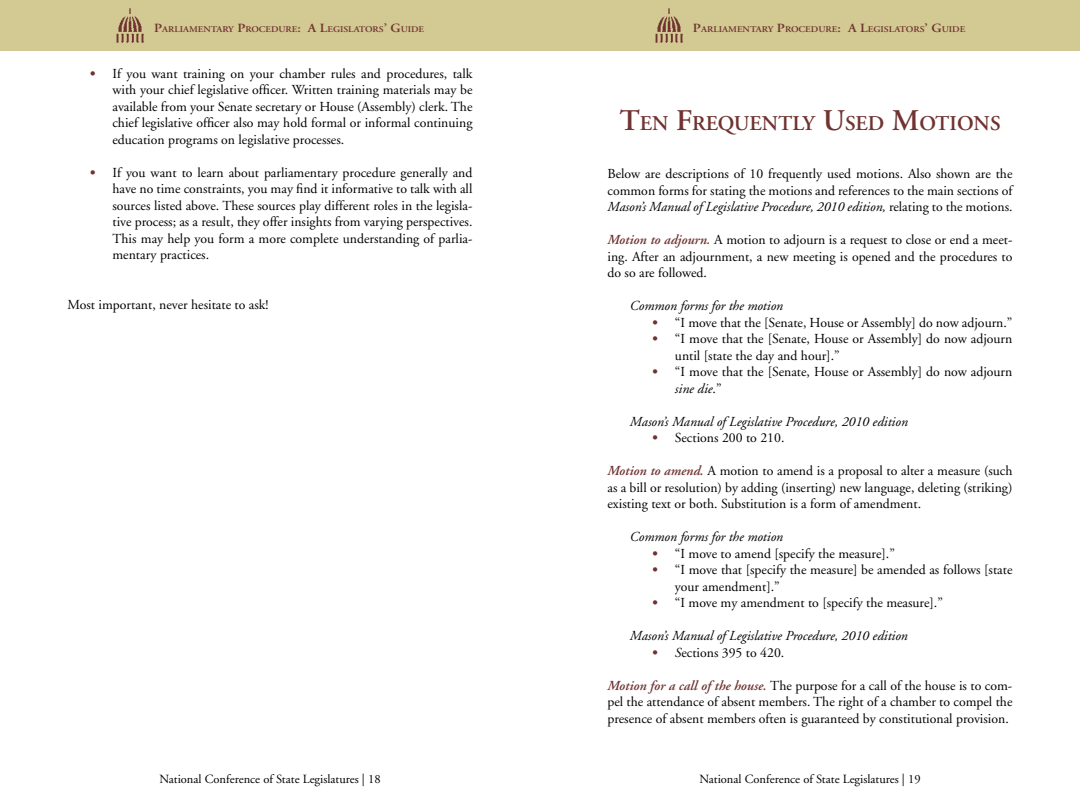
<style>
.page{position:relative;width:1080px;height:810px;background:#fff}
.page>*{position:absolute;margin:0;border:0;box-sizing:border-box;transform-origin:0 0}
.t1{font:600 21px "Adobe Garamond";color:#703331}
.t2{font:13.75px/16.5px "Adobe Garamond";color:#000;text-align:justify}
.t3{font:italic 13.75px "Adobe Garamond";color:#000}
.t4{font:12.5px "Adobe Garamond";color:#000}
.t5{font:600 8.75px "Adobe Garamond";color:#703331;scale:1.09 1}
.t6{font:600 8.75px "Adobe Garamond";color:#703331;scale:1.1 1}
.s1{font-size:12.5px}
.s2{font-weight:700;color:#703331}
.s3{font-size:30px}
.s4{font-style:italic}
.s5{font-weight:600;font-style:italic;color:#703331}
</style>
<div class="page">
<div style="left:540px;top:0;width:540px;height:50px;background:#d3c993"></div>
<div style="left:0;top:0;width:540px;height:50px;background:#d3c993"></div>
<img style="left:655px;top:9px;width:28px;height:33px">
<img style="left:116px;top:9px;width:28px;height:33px">
<p class="t5" style="left:154px;top:25px;width:249px"><span class="s1">P</span>ARLIAMENTARY <span class="s1">P</span>ROCEDURE<span class="s1">: A L</span>EGISLATORS<span class="s1">’ G</span>UIDE</p>
<p class="t6" style="left:693px;top:25px;width:249px"><span class="s1">P</span>ARLIAMENTARY <span class="s1">P</span>ROCEDURE<span class="s1">: A L</span>EGISLATORS<span class="s1">’ G</span>UIDE</p>
<p class="t2" style="left:112px;top:65px;width:362px;text-indent:-22px"><span class="s2">•</span> If you want training on your chamber rules and procedures, talk with your chief legislative officer. Written training materials may be available from your Senate secretary or House (Assembly) clerk. The chief legislative officer also may hold formal or informal continuing education programs on legislative processes.</p>
<p class="t2" style="left:112px;top:164px;width:362px;text-indent:-22px"><span class="s2">•</span> If you want to learn about parliamentary procedure generally and have no time constraints, you may find it informative to talk with all sources listed above. These sources play different roles in the legisla‑ tive process; as a result, they offer insights from varying perspectives.<br>This may help you form a more complete understanding of parlia‑ mentary practices.</p>
<p class="t2" style="left:68px;top:296px;width:203px">Most important, never hesitate to ask!</p>
<h1 class="t1" style="left:619px;top:112px;width:383px"><span class="s3">T</span>EN <span class="s3">F</span>REQUENTLY <span class="s3">U</span>SED <span class="s3">M</span>OTIONS</h1>
<p class="t2" style="left:608px;top:166px;width:407px">Below are descriptions of 10 frequently used motions. Also shown are the common forms for stating the motions and references to the main sections of <span class="s4">Mason’s Manual of Legislative Procedure, 2010 edition,</span> relating to the motions.</p>
<p class="t2" style="left:608px;top:232px;width:407px"><span class="s5">Motion to adjourn.</span> A motion to adjourn is a request to close or end a meet‑ ing. After an adjournment, a new meeting is opened and the procedures to do so are followed.</p>
<p class="t3" style="left:630px;top:298px;width:155px">Common forms for the motion</p>
<p class="t2" style="left:652px;top:314px;width:362px"><span class="s2">•</span> “I move that the [Senate, House or Assembly] do now adjourn.”</p>
<p class="t2" style="left:675px;top:331px;width:339px;text-indent:-22px"><span class="s2">•</span> “I move that the [Senate, House or Assembly] do now adjourn until [state the day and hour].”</p>
<p class="t2" style="left:675px;top:364px;width:339px;text-indent:-22px"><span class="s2">•</span> “I move that the [Senate, House or Assembly] do now adjourn <span class="s4">sine die</span>.”</p>
<p class="t3" style="left:630px;top:414px;width:279px">Mason’s Manual of Legislative Procedure, 2010 edition</p>
<p class="t2" style="left:652px;top:430px;width:133px"><span class="s2">•</span> Sections 200 to 210.</p>
<p class="t2" style="left:607px;top:463px;width:407px"><span class="s5">Motion to amend.</span> A motion to amend is a proposal to alter a measure (such as a bill or resolution) by adding (inserting) new language, deleting (striking) existing text or both. Substitution is a form of amendment.</p>
<p class="t3" style="left:630px;top:529px;width:155px">Common forms for the motion</p>
<p class="t2" style="left:652px;top:545px;width:244px"><span class="s2">•</span> “I move to amend [specify the measure].”</p>
<p class="t2" style="left:675px;top:562px;width:339px;text-indent:-22px"><span class="s2">•</span> “I move that [specify the measure] be amended as follows [state your amendment].”</p>
<p class="t2" style="left:652px;top:595px;width:292px"><span class="s2">•</span> “I move my amendment to [specify the measure].”</p>
<p class="t3" style="left:630px;top:628px;width:279px">Mason’s Manual of Legislative Procedure, 2010 edition</p>
<p class="t2" style="left:652px;top:644px;width:133px"><span class="s2">•</span> <span class="s4">S</span>ections 395 to 420.</p>
<p class="t2" style="left:607px;top:677px;width:407px"><span class="s5">Motion for a call of the house.</span> The purpose for a call of the house is to com‑ pel the attendance of absent members. The right of a chamber to compel the presence of absent members often is guaranteed by constitutional provision.</p>
<p class="t4" style="left:159px;top:773px;width:223px">National Conference of State Legislatures | 18</p>
<p class="t4" style="left:699px;top:773px;width:223px">National Conference of State Legislatures | 19</p>
</div>
